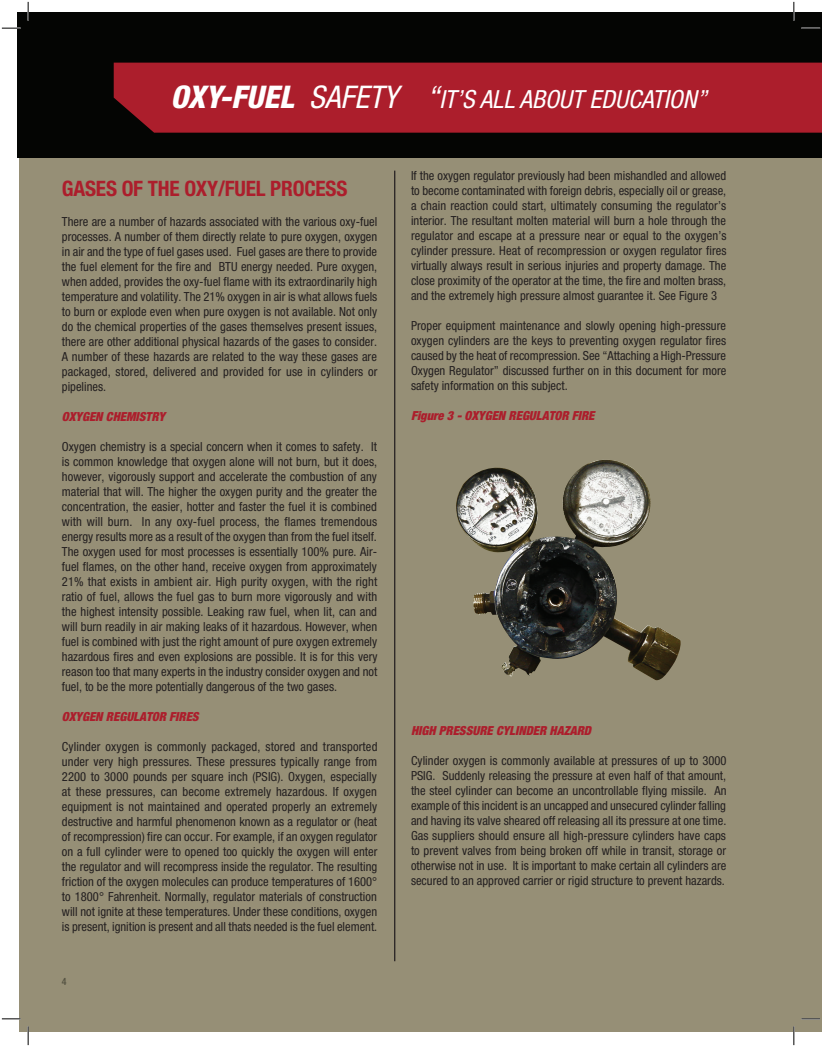
<style>
.page{position:relative;width:822px;height:1047px;background:#fff}
.page>*{position:absolute;margin:0;border:0;box-sizing:border-box;transform-origin:0 0}
.t1{font:italic condensed 25px "Helvetica Neue LT Std";color:#fff}
.t2{font:700 condensed 21.25px "Helvetica Neue LT Std";letter-spacing:-.01em;color:#ac1e2c}
.t3{font:condensed 12.5px/15px "Helvetica Neue LT Std";color:#231f20;text-align:justify}
.t4{font:italic 900 condensed 12.5px "Helvetica Neue LT Std";color:#ac1e2c}
.t5{font:500 condensed 10px "Helvetica Neue LT Std";color:#545242}
.s1{font-weight:800;font-size:31.25px}
.s2{font-size:31.25px}
</style>
<div class="page">
<div style="left:19px;top:138px;width:802px;height:893px;background:#968f76"></div>
<div style="left:17px;top:12px;width:804px;height:146px;background:#040503"></div>
<div style="left:114px;top:63px;width:707px;height:70px;background:#ac1e2c"></div>
<img style="left:456px;top:460px;width:225px;height:220px">
<hr style="left:394px;top:171px;width:1px;height:790px;background:#231f20">
<svg style="left:2px;top:27px;width:19px;height:2px"></svg>
<svg style="left:801px;top:27px;width:18px;height:2px"></svg>
<svg style="left:2px;top:1018px;width:19px;height:1px"></svg>
<svg style="left:801px;top:1018px;width:18px;height:1px"></svg>
<svg style="left:27px;top:2px;width:2px;height:19px"></svg>
<svg style="left:27px;top:1026px;width:2px;height:18px"></svg>
<svg style="left:793px;top:2px;width:1px;height:19px"></svg>
<svg style="left:792px;top:1026px;width:2px;height:18px"></svg>
<h1 class="t1" style="left:170px;top:85px;width:537px"><span class="s1">OXY-FUEL</span> <span class="s2">SAFETY “</span>IT’S ALL ABOUT EDUCATION”</h1>
<h2 class="t2" style="left:62px;top:175px;width:287px">GASES OF THE OXY/FUEL PROCESS</h2>
<p class="t3" style="left:62px;top:214px;width:317px">There are a number of hazards associated with the various oxy-fuel processes. A number of them directly relate to pure oxygen, oxygen in air and the type of fuel gases used. Fuel gases are there to provide the fuel element for the fire and BTU energy needed. Pure oxygen, when added, provides the oxy-fuel flame with its extraordinarily high temperature and volatility. The 21% oxygen in air is what allows fuels to burn or explode even when pure oxygen is not available. Not only do the chemical properties of the gases themselves present issues, there are other additional physical hazards of the gases to consider.<br>A number of these hazards are related to the way these gases are packaged, stored, delivered and provided for use in cylinders or pipelines.</p>
<p class="t4" style="left:62px;top:409px;width:105px">OXYGEN CHEMISTRY</p>
<p class="t3" style="left:62px;top:439px;width:317px">Oxygen chemistry is a special concern when it comes to safety. It is common knowledge that oxygen alone will not burn, but it does, however, vigorously support and accelerate the combustion of any material that will. The higher the oxygen purity and the greater the concentration, the easier, hotter and faster the fuel it is combined with will burn. In any oxy-fuel process, the flames tremendous energy results more as a result of the oxygen than from the fuel itself.<br>The oxygen used for most processes is essentially 100% pure. Air&shy;fuel flames, on the other hand, receive oxygen from approximately 21% that exists in ambient air. High purity oxygen, with the right ratio of fuel, allows the fuel gas to burn more vigorously and with the highest intensity possible. Leaking raw fuel, when lit, can and will burn readily in air making leaks of it hazardous. However, when fuel is combined with just the right amount of pure oxygen extremely hazardous fires and even explosions are possible. It is for this very reason too that many experts in the industry consider oxygen and not fuel, to be the more potentially dangerous of the two gases.</p>
<p class="t4" style="left:62px;top:709px;width:138px">OXYGEN REGULATOR FIRES</p>
<p class="t3" style="left:62px;top:739px;width:317px">Cylinder oxygen is commonly packaged, stored and transported under very high pressures. These pressures typically range from 2200 to 3000 pounds per square inch (PSIG). Oxygen, especially at these pressures, can become extremely hazardous. If oxygen equipment is not maintained and operated properly an extremely destructive and harmful phenomenon known as a regulator or (heat of recompression) fire can occur. For example, if an oxygen regulator on a full cylinder were to opened too quickly the oxygen will enter the regulator and will recompress inside the regulator. The resulting friction of the oxygen molecules can produce temperatures of 1600° to 1800° Fahrenheit. Normally, regulator materials of construction will not ignite at these temperatures. Under these conditions, oxygen is present, ignition is present and all thats needed is the fuel element.</p>
<p class="t5" style="left:62px;top:974px;width:6px">4</p>
<p class="t3" style="left:411px;top:167px;width:317px">If the oxygen regulator previously had been mishandled and allowed to become contaminated with foreign debris, especially oil or grease, a chain reaction could start, ultimately consuming the regulator’s interior. The resultant molten material will burn a hole through the regulator and escape at a pressure near or equal to the oxygen’s cylinder pressure. Heat of recompression or oxygen regulator fires virtually always result in serious injuries and property damage. The close proximity of the operator at the time, the fire and molten brass, and the extremely high pressure almost guarantee it. See Figure 3</p>
<p class="t3" style="left:411px;top:317px;width:317px">Proper equipment maintenance and slowly opening high-pressure oxygen cylinders are the keys to preventing oxygen regulator fires caused by the heat of recompression. See “Attaching a High-Pressure Oxygen Regulator” discussed further on in this document for more safety information on this subject.</p>
<p class="t4" style="left:411px;top:407px;width:185px">Figure 3 - OXYGEN REGULATOR FIRE</p>
<p class="t4" style="left:411px;top:722px;width:181px">HIGH PRESSURE CYLINDER HAZARD</p>
<p class="t3" style="left:411px;top:752px;width:317px">Cylinder oxygen is commonly available at pressures of up to 3000<br>PSIG. Suddenly releasing the pressure at even half of that amount, the steel cylinder can become an uncontrollable flying missile. An example of this incident is an uncapped and unsecured cylinder falling and having its valve sheared off releasing all its pressure at one time.<br>Gas suppliers should ensure all high-pressure cylinders have caps to prevent valves from being broken off while in transit, storage or otherwise not in use. It is important to make certain all cylinders are secured to an approved carrier or rigid structure to prevent hazards.</p>
</div>
